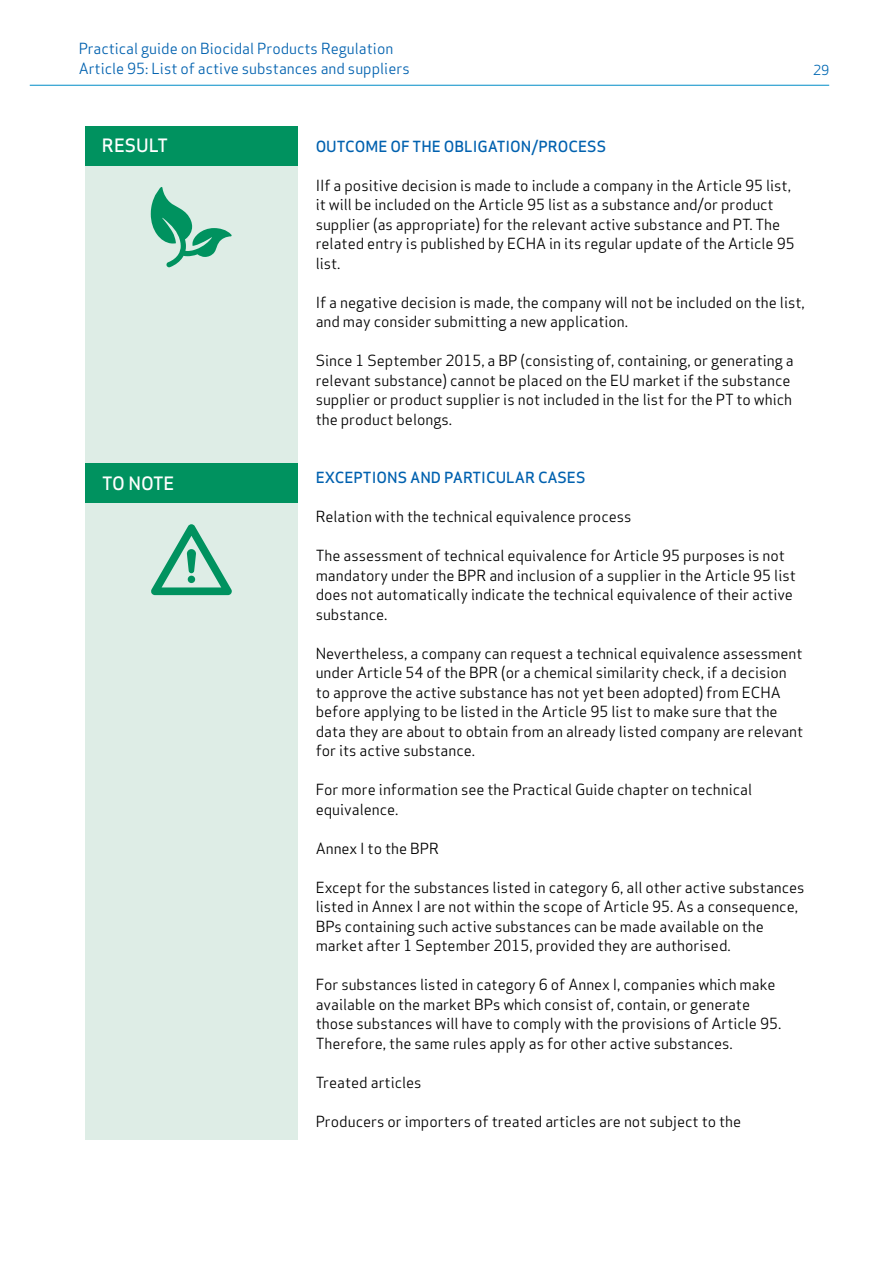
<style>
.page{position:relative;width:893px;height:1263px;background:#fff}
.page>*{position:absolute;margin:0;border:0;box-sizing:border-box;transform-origin:0 0}
.t1{font:500 18px "Apex Sans";color:#fff}
.t2{font:15px/19.5px "Apex Sans";color:#000}
.t3{font:15px/19.5px "Apex Sans";color:#0061af}
.t4{font:500 15px "Apex Sans";color:#0061af}
.t5{font:13.5px "Apex Sans";color:#0068b3}
</style>
<div class="page">
<div style="left:85px;top:128px;width:213px;height:1012px;background:#deede6"></div>
<hr style="left:30px;top:85px;width:799px;height:1px;background:#008dc7">
<div style="left:85px;top:126px;width:213px;height:39px;background:#00925f"></div>
<svg style="left:151px;top:187px;width:81px;height:80px"></svg>
<div style="left:85px;top:464px;width:213px;height:38px;background:#00925f"></div>
<svg style="left:151px;top:524px;width:81px;height:71px"></svg>
<p class="t3" style="left:79px;top:37px;width:332px">Practical guide on Biocidal Products Regulation<br>Article 95: List of active substances and suppliers</p>
<p class="t5" style="left:813px;top:59px;width:18px">29</p>
<p class="t1" style="left:102px;top:130px;width:67px">RESULT</p>
<p class="t1" style="left:102px;top:467px;width:74px">TO NOTE</p>
<p class="t4" style="left:316px;top:133px;width:292px">OUTCOME OF THE OBLIGATION/PROCESS</p>
<p class="t2" style="left:316px;top:174px;width:481px">IIf a positive decision is made to include a company in the Article 95 list, it will be included on the Article 95 list as a substance and/or product supplier (as appropriate) for the relevant active substance and PT. The related entry is published by ECHA in its regular update of the Article 95 list.</p>
<p class="t2" style="left:316px;top:291px;width:491px">If a negative decision is made, the company will not be included on the list, and may consider submitting a new application.</p>
<p class="t2" style="left:316px;top:349px;width:480px">Since 1 September 2015, a BP (consisting of, containing, or generating a relevant substance) cannot be placed on the EU market if the substance supplier or product supplier is not included in the list for the PT to which the product belongs.</p>
<p class="t4" style="left:316px;top:464px;width:271px">EXCEPTIONS AND PARTICULAR CASES</p>
<p class="t2" style="left:316px;top:505px;width:317px">Relation with the technical equivalence process</p>
<p class="t2" style="left:316px;top:544px;width:482px">The assessment of technical equivalence for Article 95 purposes is not mandatory under the BPR and inclusion of a supplier in the Article 95 list does not automatically indicate the technical equivalence of their active substance.</p>
<p class="t2" style="left:316px;top:642px;width:489px">Nevertheless, a company can request a technical equivalence assessment under Article 54 of the BPR (or a chemical similarity check, if a decision to approve the active substance has not yet been adopted) from ECHA before applying to be listed in the Article 95 list to make sure that the data they are about to obtain from an already listed company are relevant for its active substance.</p>
<p class="t2" style="left:316px;top:778px;width:438px">For more information see the Practical Guide chapter on technical equivalence.</p>
<p class="t2" style="left:316px;top:837px;width:125px">Annex I to the BPR</p>
<p class="t2" style="left:316px;top:876px;width:490px">Except for the substances listed in category 6, all other active substances listed in Annex I are not within the scope of Article 95. As a consequence, BPs containing such active substances can be made available on the market after 1 September 2015, provided they are authorised.</p>
<p class="t2" style="left:316px;top:973px;width:467px">For substances listed in category 6 of Annex I, companies which make available on the market BPs which consist of, contain, or generate those substances will have to comply with the provisions of Article 95.<br>Therefore, the same rules apply as for other active substances.</p>
<p class="t2" style="left:316px;top:1071px;width:107px">Treated articles</p>
<p class="t2" style="left:316px;top:1110px;width:427px">Producers or importers of treated articles are not subject to the</p>
</div>
